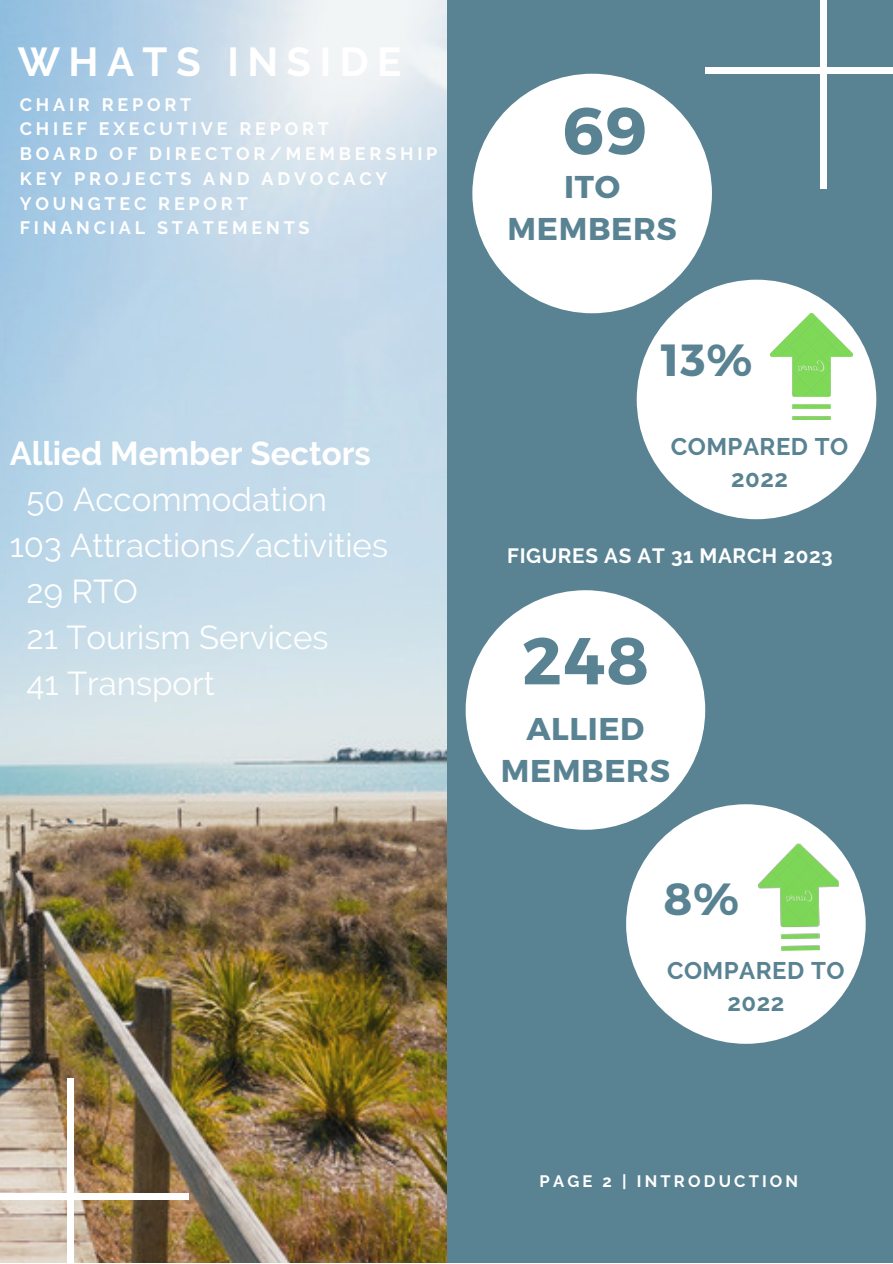
<style>
.page{position:relative;width:893px;height:1264px;background:#fff}
.page>*{position:absolute;margin:0;border:0;box-sizing:border-box;transform-origin:0 0}
.t1{font:700 66.15px "Montserrat";letter-spacing:.02em;color:#598392}
.t2{font:700 45px "Montserrat";color:#598392}
.t3{font:700 40.35px "Raleway";letter-spacing:.21em;color:#fff}
.t4{font:33px "Raleway";color:#fff}
.t5{font:700 33px "Raleway";color:#fff}
.t6{font:700 31.5px/41.5px "Montserrat";letter-spacing:.02em;color:#598392;text-align:center}
.t7{font:700 24px/31.5px "Raleway";letter-spacing:.02em;color:#598392;text-align:center}
.t8{font:700 20.7px "Raleway";letter-spacing:.03em;color:#fff}
.t9{font:700 18px "Raleway";letter-spacing:.21em;color:#fff}
.t10{font:700 16.5px "Raleway";letter-spacing:.19em;color:#fff}
</style>
<div class="page">
<div style="left:0;top:0;width:892px;height:1262px;background:#598392"></div>
<img style="left:0;top:1px;width:446px;height:1261px">
<div style="left:472px;top:74px;width:240px;height:239px;background:#fff;border-radius:50%"></div>
<div style="left:820px;top:0;width:6px;height:189px;background:#fff"></div>
<div style="left:705px;top:68px;width:187px;height:6px;background:#fff"></div>
<div style="left:67px;top:1077px;width:6px;height:185px;background:#fff"></div>
<div style="left:0;top:1192px;width:189px;height:7px;background:#fff"></div>
<div style="left:636px;top:280px;width:240px;height:239px;background:#fff;border-radius:50%"></div>
<img style="left:770px;top:313px;width:82px;height:106px">
<div style="left:465px;top:590px;width:240px;height:239px;background:#fff;border-radius:50%"></div>
<div style="left:626px;top:804px;width:239px;height:239px;background:#fff;border-radius:50%"></div>
<img style="left:758px;top:843px;width:82px;height:108px">
<p class="t3" style="left:18px;top:38px;width:385px">WHATS INSIDE</p>
<p class="t9" style="left:20px;top:94px;width:173px">CHAIR REPORT</p>
<p class="t9" style="left:20px;top:118px;width:310px">CHIEF EXECUTIVE REPORT</p>
<p class="t9" style="left:20px;top:143px;width:419px">BOARD OF DIRECTOR/MEMBERSHIP</p>
<p class="t9" style="left:20px;top:168px;width:369px">KEY PROJECTS AND ADVOCACY</p>
<p class="t9" style="left:20px;top:193px;width:229px">YOUNGTEC REPORT</p>
<p class="t9" style="left:20px;top:217px;width:291px">FINANCIAL STATEMENTS</p>
<p class="t5" style="left:10px;top:434px;width:362px">Allied Member Sectors</p>
<p class="t4" style="left:27px;top:480px;width:302px">50 Accommodation</p>
<p class="t4" style="left:10px;top:526px;width:380px">103 Attractions/activities</p>
<p class="t4" style="left:27px;top:572px;width:113px">29 RTO</p>
<p class="t4" style="left:27px;top:618px;width:303px">21 Tourism Services</p>
<p class="t4" style="left:27px;top:664px;width:190px">41 Transport</p>
<p class="t1" style="left:562px;top:88px;width:86px">69</p>
<p class="t6" style="left:507px;top:164px;width:171px">ITO<br>MEMBERS</p>
<p class="t2" style="left:661px;top:331px;width:93px">13%</p>
<p class="t7" style="left:670px;top:431px;width:179px">COMPARED TO<br>2022</p>
<p class="t8" style="left:507px;top:543px;width:327px">FIGURES AS AT 31 MARCH 2023</p>
<p class="t1" style="left:522px;top:617px;width:128px">248</p>
<p class="t6" style="left:501px;top:706px;width:171px">ALLIED<br>MEMBERS</p>
<p class="t1" style="left:537px;top:729px;width:157px">88%</p>
<p class="t2" style="left:663px;top:869px;width:77px">8%</p>
<p class="t7" style="left:667px;top:955px;width:179px">COMPARED TO<br>2022</p>
<p class="t10" style="left:539px;top:1171px;width:260px">PAGE 2 | INTRODUCTION</p>
</div>
